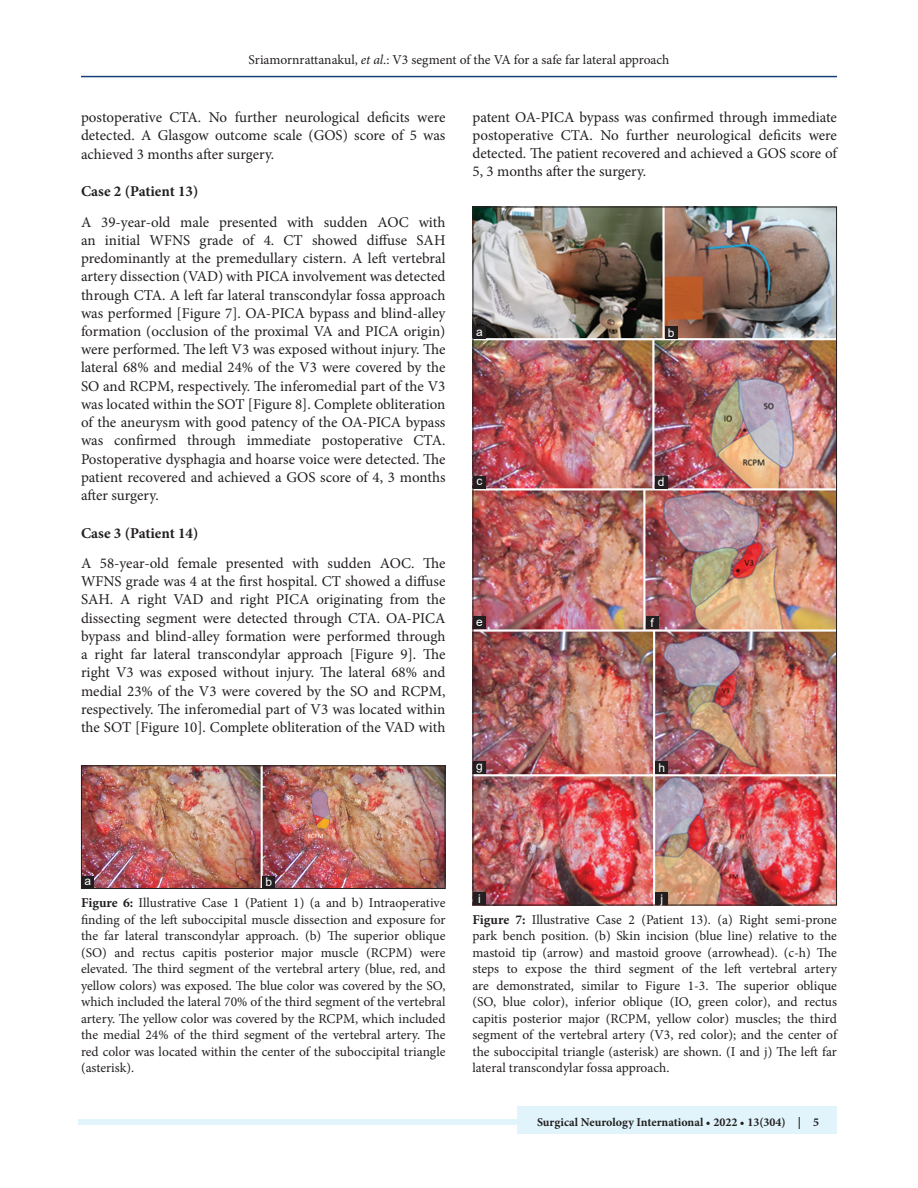
<style>
.page{position:relative;width:918px;height:1188px;background:#fff}
.page>*{position:absolute;margin:0;border:0;box-sizing:border-box;transform-origin:0 0}
.TX{font:15px/18.1px "Minion Pro";color:#231f20;text-align:justify}
.t1{font:700 15px "Minion Pro";letter-spacing:-.005em;color:#231f20}
.FGC{font:13.5px/16.5px "Minion Pro";letter-spacing:-.005em;color:#231f20;text-align:justify}
.t2{font:700 12px "Minion Pro";color:#231f20}
.LABEL{font:12px "Arial";color:#fff}
.s1{font-style:italic}
.s2{font-weight:700}
</style>
<div class="page">
<hr style="left:81px;top:76px;width:756px;height:1px;background:#164077">
<div style="left:78px;top:1119px;width:756px;height:6px;background:#e1f4fc"></div>
<div style="left:518px;top:1106px;width:319px;height:28px;background:#e1f4fc"></div>
<img style="left:83px;top:768px;width:360px;height:119px">
<div style="left:81px;top:766px;width:364px;height:123px;border:1px solid #231f20"></div>
<div style="left:262px;top:876px;width:13px;height:12px;background:#231f20"></div>
<div style="left:82px;top:876px;width:12px;height:12px;background:#231f20"></div>
<img style="left:475px;top:209px;width:360px;height:694px">
<div style="left:655px;top:476px;width:13px;height:13px;background:#231f20"></div>
<div style="left:473px;top:476px;width:13px;height:13px;background:#231f20"></div>
<div style="left:473px;top:761px;width:13px;height:13px;background:#231f20"></div>
<div style="left:665px;top:326px;width:13px;height:13px;background:#231f20"></div>
<div style="left:646px;top:617px;width:13px;height:12px;background:#231f20"></div>
<div style="left:473px;top:326px;width:13px;height:13px;background:#231f20"></div>
<div style="left:473px;top:616px;width:13px;height:13px;background:#231f20"></div>
<div style="left:655px;top:761px;width:13px;height:13px;background:#231f20"></div>
<div style="left:473px;top:892px;width:13px;height:13px;background:#231f20"></div>
<div style="left:655px;top:892px;width:13px;height:13px;background:#231f20"></div>
<p class="FGC" style="left:249px;top:51px;width:422px">Sriamornrattanakul, <span class="s1">et al</span>.: V3 segment of the VA for a safe far lateral approach</p>
<p class="TX" style="left:81px;top:108px;width:366px">postoperative CTA. No further neurological deficits were detected. A Glasgow outcome scale (GOS) score of 5 was achieved 3 months after surgery.</p>
<h2 class="t1" style="left:81px;top:181px;width:119px">Case 2 (Patient 13)</h2>
<p class="TX" style="left:81px;top:213px;width:366px">A 39-year-old male presented with sudden AOC with an initial WFNS grade of 4. CT showed diffuse SAH predominantly at the premedullary cistern. A left vertebral artery dissection (VAD) with PICA involvement was detected through CTA. A left far lateral transcondylar fossa approach was performed [Figure 7]. OA-PICA bypass and blind-alley formation (occlusion of the proximal VA and PICA origin) were performed. The left V3 was exposed without injury. The lateral 68% and medial 24% of the V3 were covered by the SO and RCPM, respectively. The inferomedial part of the V3 was located within the SOT [Figure 8]. Complete obliteration of the aneurysm with good patency of the OA-PICA bypass was confirmed through immediate postoperative CTA.<br>Postoperative dysphagia and hoarse voice were detected. The patient recovered and achieved a GOS score of 4, 3 months after surgery.</p>
<h2 class="t1" style="left:81px;top:522px;width:119px">Case 3 (Patient 14)</h2>
<p class="TX" style="left:81px;top:554px;width:366px">A 58-year-old female presented with sudden AOC. The WFNS grade was 4 at the first hospital. CT showed a diffuse SAH. A right VAD and right PICA originating from the dissecting segment were detected through CTA. OA-PICA bypass and blind-alley formation were performed through a right far lateral transcondylar approach [Figure 9]. The right V3 was exposed without injury. The lateral 68% and medial 23% of the V3 were covered by the SO and RCPM, respectively. The inferomedial part of V3 was located within the SOT [Figure 10]. Complete obliteration of the VAD with</p>
<p class="TX" style="left:472px;top:109px;width:366px">patent OA-PICA bypass was confirmed through immediate postoperative CTA. No further neurological deficits were detected. The patient recovered and achieved a GOS score of 5, 3 months after the surgery.</p>
<p class="LABEL" style="left:476px;top:323px;width:8px">a</p>
<p class="LABEL" style="left:668px;top:324px;width:8px">b</p>
<p class="LABEL" style="left:476px;top:473px;width:7px">c</p>
<p class="LABEL" style="left:658px;top:474px;width:8px">d</p>
<p class="LABEL" style="left:476px;top:614px;width:8px">e</p>
<p class="LABEL" style="left:476px;top:757px;width:8px">g</p>
<p class="LABEL" style="left:650px;top:615px;width:5px">f</p>
<p class="LABEL" style="left:658px;top:759px;width:8px">h</p>
<p class="LABEL" style="left:85px;top:873px;width:8px">a</p>
<p class="LABEL" style="left:265px;top:874px;width:8px">b</p>
<p class="FGC" style="left:81px;top:895px;width:366px"><span class="s2">Figure 6:</span> Illustrative Case 1 (Patient 1) (a and b) Intraoperative finding of the left suboccipital muscle dissection and exposure for the far lateral transcondylar approach. (b) The superior oblique (SO) and rectus capitis posterior major muscle (RCPM) were elevated. The third segment of the vertebral artery (blue, red, and yellow colors) was exposed. The blue color was covered by the SO, which included the lateral 70% of the third segment of the vertebral artery. The yellow color was covered by the RCPM, which included the medial 24% of the third segment of the vertebral artery. The red color was located within the center of the suboccipital triangle (asterisk).</p>
<p class="LABEL" style="left:478px;top:890px;width:4px">i</p>
<p class="LABEL" style="left:660px;top:890px;width:4px">j</p>
<p class="FGC" style="left:472px;top:911px;width:366px"><span class="s2">Figure 7:</span> Illustrative Case 2 (Patient 13). (a) Right semi-prone park bench position. (b) Skin incision (blue line) relative to the mastoid tip (arrow) and mastoid groove (arrowhead). (c-h) The steps to expose the third segment of the left vertebral artery are demonstrated, similar to Figure 1-3. The superior oblique (SO, blue color), inferior oblique (IO, green color), and rectus capitis posterior major (RCPM, yellow color) muscles; the third segment of the vertebral artery (V3, red color); and the center of the suboccipital triangle (asterisk) are shown. (I and j) The left far lateral transcondylar fossa approach.</p>
<p class="t2" style="left:537px;top:1113px;width:284px">Surgical Neurology International • 2022 • 13(304) | 5</p>
</div>
